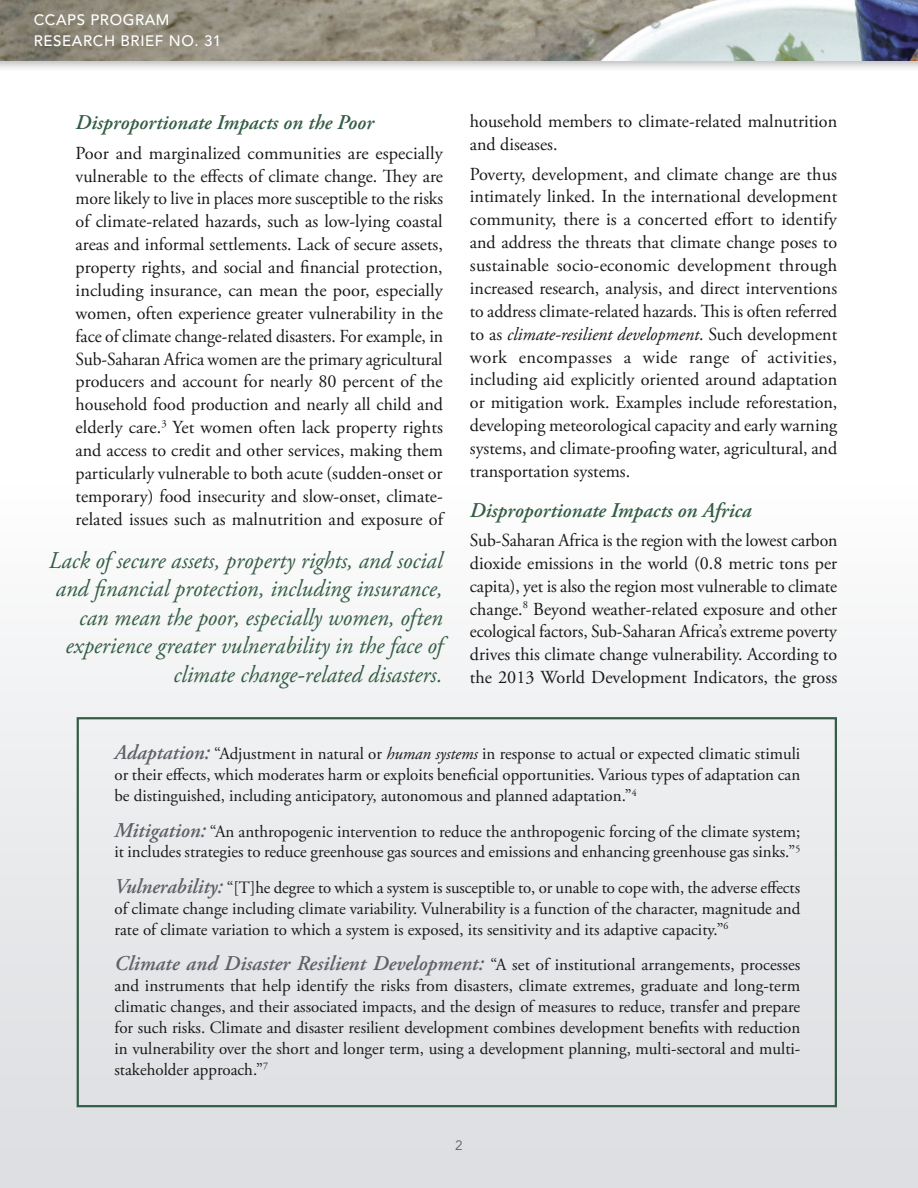
<style>
.page{position:relative;width:918px;height:1188px;background:#fff}
.page>*{position:absolute;margin:0;border:0;box-sizing:border-box;transform-origin:0 0}
.t1{font:italic 24px/28.5px "Adobe Garamond Pro";color:#335d45;text-align:right;scale:.96 1}
.t2{font:italic 600 21px "Adobe Garamond Pro";color:#335d45}
.t3{font:18.3px/22.8px "Adobe Garamond Pro";color:#191818;text-align:justify}
.t4{font:18.3px/22.8px "Adobe Garamond Pro";color:#191818;text-align:justify;scale:.96 1}
.t5{font:17.25px/21px "Adobe Garamond Pro";color:#191818;text-align:justify}
.t6{font:500 15px/21px "Avenir LT Std";letter-spacing:.04em;color:#fff}
.t7{font:13.5px "Avenir LT Std";color:#5d6067}
.s1{font-style:italic}
.s2{font-weight:600;font-style:italic;font-size:21px;color:#5d6067}
</style>
<div class="page">
<div style="left:0;top:0;width:918px;height:72px;background:#191818;opacity:.3"></div>
<img style="left:0;top:0;width:918px;height:60px">
<div style="left:0;top:486px;width:918px;height:702px;background:linear-gradient(to bottom,#fcfcfd,#dadcdf)"></div>
<div style="left:77px;top:717px;width:760px;height:390px;border:2px solid #335d45"></div>
<p class="t6" style="left:34px;top:10px;width:189px">CCAPS PROGRAM<br>RESEARCH BRIEF NO. 31</p>
<p class="t2" style="left:76px;top:111px;width:300px">Disproportionate Impacts on the Poor</p>
<p class="t3" style="left:76px;top:142px;width:369px">Poor and marginalized communities are especially vulnerable to the effects of climate change. They are more likely to live in places more susceptible to the risks of climate-related hazards, such as low-lying coastal areas and informal settlements. Lack of secure assets, property rights, and social and financial protection, including insurance, can mean the poor, especially women, often experience greater vulnerability in the face of climate change-related disasters. For example, in Sub-Saharan Africa women are the primary agricultural producers and account for nearly 80 percent of the household food production and nearly all child and elderly care.<sup>3</sup> Yet women often lack property rights and access to credit and other services, making them particularly vulnerable to both acute (sudden-onset or temporary) food insecurity and slow-onset, climate&shy;related issues such as malnutrition and exposure of</p>
<h1 class="t1" style="left:49px;top:547px;width:412px">Lack of secure assets, property rights, and social and financial protection, including insurance, can mean the poor, especially women, often experience greater vulnerability in the face of climate change-related disasters.</h1>
<p class="t3" style="left:470px;top:111px;width:369px">household members to climate-related malnutrition and diseases.</p>
<p class="t3" style="left:470px;top:163px;width:369px">Poverty, development, and climate change are thus intimately linked. In the international development community, there is a concerted effort to identify and address the threats that climate change poses to sustainable socio-economic development through increased research, analysis, and direct interventions to address climate-related hazards. This is often referred to as <span class="s1">climate-resilient development</span>. Such development work encompasses a wide range of activities, including aid explicitly oriented around adaptation or mitigation work. Examples include reforestation, developing meteorological capacity and early warning systems, and climate-proofing water, agricultural, and transportation systems.</p>
<p class="t2" style="left:470px;top:498px;width:283px">Disproportionate Impacts on Africa</p>
<p class="t4" style="left:470px;top:529px;width:384px">Sub-Saharan Africa is the region with the lowest carbon dioxide emissions in the world (0.8 metric tons per capita), yet is also the region most vulnerable to climate change.<sup>8</sup> Beyond weather-related exposure and other ecological factors, Sub-Saharan Africa’s extreme poverty drives this climate change vulnerability. According to the 2013 World Development Indicators, the gross</p>
<p class="t5" style="left:114px;top:744px;width:687px"><span class="s2">Adaptation:</span> “Adjustment in natural or <span class="s1">human systems</span> in response to actual or expected climatic stimuli or their effects, which moderates harm or exploits beneficial opportunities. Various types of adaptation can be distinguished, including anticipatory, autonomous and planned adaptation.”<sup>4</sup></p>
<p class="t5" style="left:114px;top:821px;width:687px"><span class="s2">Mitigation:</span> “An anthropogenic intervention to reduce the anthropogenic forcing of the climate system; it includes strategies to reduce greenhouse gas sources and emissions and enhancing greenhouse gas sinks.”<sup>5</sup></p>
<p class="t5" style="left:114px;top:877px;width:687px"><span class="s2">Vulnerability:</span> “[T]he degree to which a system is susceptible to, or unable to cope with, the adverse effects of climate change including climate variability. Vulnerability is a function of the character, magnitude and rate of climate variation to which a system is exposed, its sensitivity and its adaptive capacity.”<sup>6</sup></p>
<p class="t5" style="left:114px;top:954px;width:687px"><span class="s2">Climate and Disaster Resilient Development:</span> “A set of institutional arrangements, processes and instruments that help identify the risks from disasters, climate extremes, graduate and long-term climatic changes, and their associated impacts, and the design of measures to reduce, transfer and prepare for such risks. Climate and disaster resilient development combines development benefits with reduction in vulnerability over the short and longer term, using a development planning, multi-sectoral and multi&shy;stakeholder approach.”<sup>7</sup></p>
<p class="t7" style="left:455px;top:1137px;width:9px">2</p>
</div>
